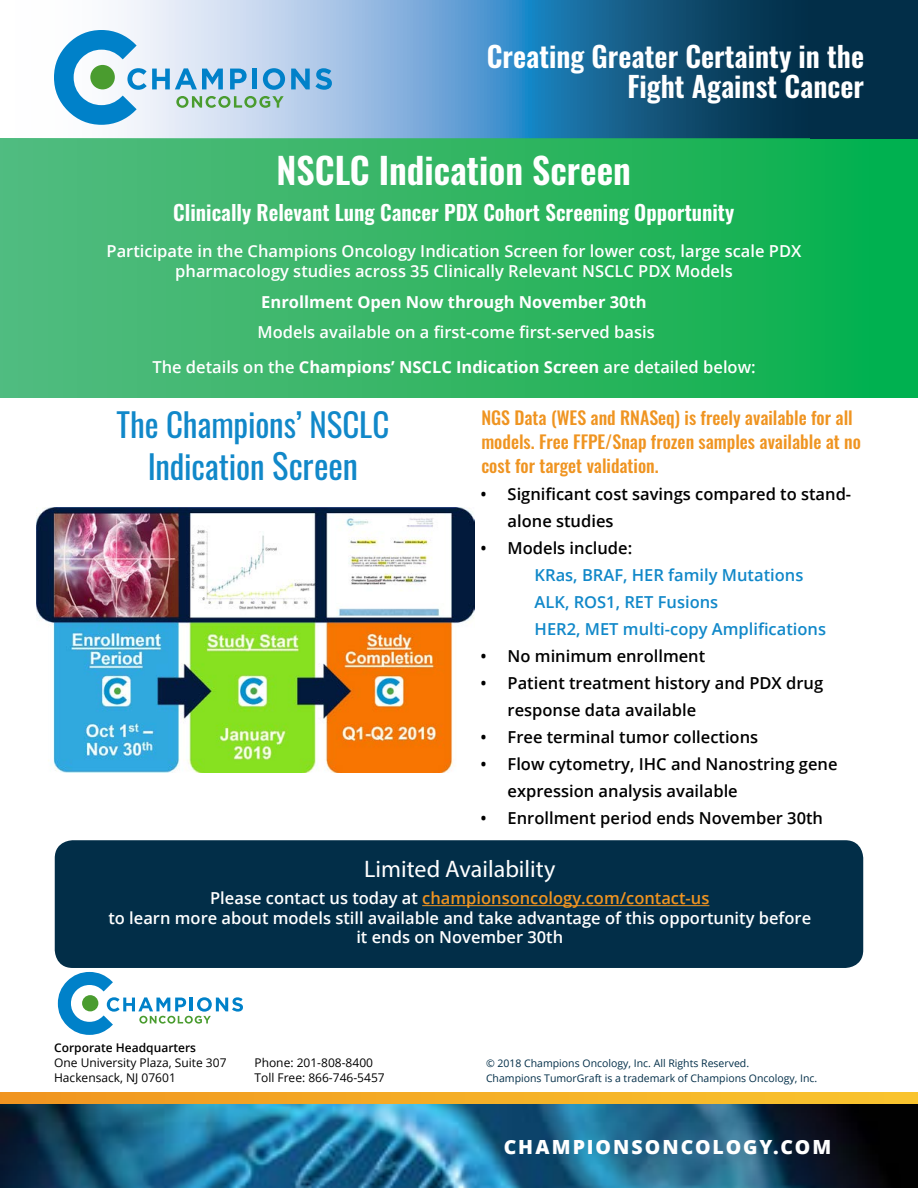
<style>
.page{position:relative;width:918px;height:1188px;background:#fff}
.page>*{position:absolute;margin:0;border:0;box-sizing:border-box;transform-origin:0 0}
.t1{font:600 36px "Oswald";color:#fff}
.t2{font:33px/41.4px "Oswald";letter-spacing:-.005em;color:#1188c9;text-align:center}
.t3{font:600 28.5px/30px "Oswald";color:#fff;text-align:right}
.t4{font:24px "Myriad Pro";color:#fff}
.t5{font:600 21px "Oswald";color:#fff}
.t6{font:800 19.5px "Open Sans";letter-spacing:.105em;color:#fff}
.t7{font:500 18px/24px "Oswald";color:#ef9421}
.t8{font:600 16.5px/19.5px "Open Sans";color:#fff;text-align:center}
.t9{font:600 16.5px/27px "Open Sans";color:#000}
.t10{font:600 16.5px/27px "Open Sans";color:#1188c9}
.t11{font:700 16.5px "Open Sans";color:#fff}
.t12{font:12px/15px "Open Sans";color:#000}
.t13{font:600 12px "Open Sans";color:#000}
.t14{font:10.5px/15px "Open Sans";color:#022e48}
.s1{font-weight:700}
.s2{font-size:34.5px}
.s3{color:#f09421}
</style>
<div class="page">
<img style="left:0;top:1104px;width:918px;height:84px">
<div style="left:0;top:139px;width:918px;height:258px;background:linear-gradient(to right,#57bb7e,#07b04c)"></div>
<svg style="left:120px;top:0;width:690px;height:138px;background:#4f85ae"></svg>
<svg style="left:0;top:1092px;width:918px;height:12px;background:#f4ad26"></svg>
<div style="left:810px;top:0;width:108px;height:138px;background:#022e48"></div>
<img style="left:37px;top:508px;width:438px;height:265px">
<svg style="left:58px;top:972px;width:185px;height:63px"></svg>
<div style="left:55px;top:840px;width:808px;height:128px;background:#022e48;border-radius:18px"></div>
<hr style="left:422px;top:905px;width:287px;height:1px;background:#f09421">
<svg style="left:291px;top:68px;width:41px;height:22px"></svg>
<svg style="left:54px;top:30px;width:231px;height:95px"></svg>
<h3 class="t3" style="left:487px;top:43px;width:379px">Creating Greater Certainty in the<br>Fight Against Cancer</h3>
<h1 class="t1" style="left:277px;top:152px;width:356px">NSCLC Indication Screen</h1>
<p class="t5" style="left:173px;top:201px;width:563px">Clinically Relevant Lung Cancer PDX Cohort Screening Opportunity</p>
<p class="t8" style="left:107px;top:241px;width:696px">Participate in the Champions Oncology Indication Screen for lower cost, large scale PDX pharmacology studies across 35 Clinically Relevant NSCLC PDX Models</p>
<p class="t11" style="left:261px;top:291px;width:387px">Enrollment Open Now through November 30th</p>
<p class="t8" style="left:152px;top:315px;width:605px;line-height:34.8px">Models available on a first-come first-served basis<br>The details on the <span class="s1">Champions’ NSCLC Indication Screen</span> are detailed below:</p>
<h2 class="t2" style="left:116px;top:401px;width:274px">The Champions’ NSCLC<br>Indication <span class="s2">Screen</span></h2>
<p class="t7" style="left:481px;top:407px;width:381px">NGS Data (WES and RNASeq) is freely available for all models. Free FFPE/Snap frozen samples available at no cost for target validation.</p>
<p class="t9" style="left:508px;top:481px;width:345px;text-indent:-27px">• Significant cost savings compared to stand&shy;alone studies</p>
<p class="t9" style="left:481px;top:535px;width:153px">• Models include:</p>
<p class="t10" style="left:535px;top:562px;width:293px">KRas, BRAF, HER family Mutations<br>ALK, ROS1, RET Fusions<br>HER2, MET multi-copy Amplifications</p>
<p class="t9" style="left:481px;top:643px;width:226px">• No minimum enrollment</p>
<p class="t9" style="left:508px;top:670px;width:317px;text-indent:-27px">• Patient treatment history and PDX drug response data available</p>
<p class="t9" style="left:481px;top:723px;width:279px">• Free terminal tumor collections</p>
<p class="t9" style="left:508px;top:750px;width:331px;text-indent:-27px">• Flow cytometry, IHC and Nanostring gene expression analysis available</p>
<p class="t9" style="left:481px;top:804px;width:344px">• Enrollment period ends November 30th</p>
<h3 class="t4" style="left:364px;top:855px;width:193px">Limited Availability</h3>
<p class="t8" style="left:108px;top:888px;width:704px">Please contact us today at <span class="s3">championsoncology.com/contact-us<br></span>to learn more about models still available and take advantage of this opportunity before it ends on November 30th</p>
<p class="t13" style="left:54px;top:1040px;width:144px">Corporate Headquarters</p>
<p class="t12" style="left:54px;top:1055px;width:174px">One University Plaza, Suite 307<br>Hackensack, NJ 07601</p>
<p class="t12" style="left:254px;top:1055px;width:132px">Phone: 201-808-8400<br>Toll Free: 866-746-5457</p>
<p class="t14" style="left:486px;top:1055px;width:333px">© 2018 Champions Oncology, Inc. All Rights Reserved.<br>Champions TumorGraft is a trademark of Champions Oncology, Inc.</p>
<p class="t6" style="left:504px;top:1132px;width:329px">CHAMPIONSONCOLOGY.COM</p>
</div>
